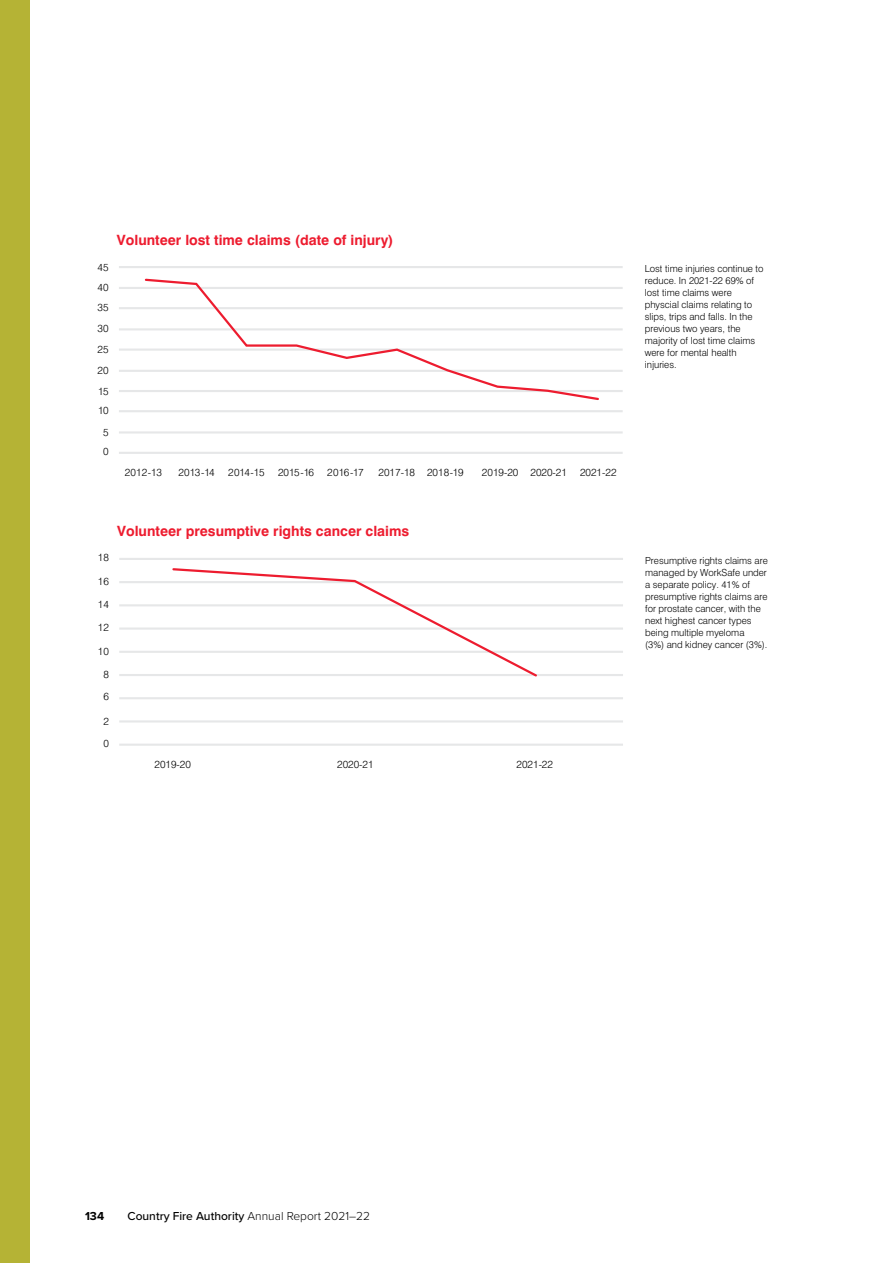
<style>
.page{position:relative;width:893px;height:1263px;background:#fff}
.page>*{position:absolute;margin:0;border:0;box-sizing:border-box;transform-origin:0 0}
.t1{font:700 14.1px "Swiss 721 BT";color:#ed1c2f}
.t2{font:500 12px "Proxima Nova";color:#000}
.t3{font:700 12px "Proxima Nova";color:#000}
.t4{font:300 10.35px "Swiss 721 BT";color:#000}
.t5{font:300 9.75px/12px "Swiss 721 BT";color:#000}
.s1{font-weight:300}
</style>
<div class="page">
<hr style="left:119px;top:431px;width:504px;height:2px;background:#e6e7e8">
<hr style="left:119px;top:410px;width:504px;height:2px;background:#e6e7e8">
<hr style="left:119px;top:390px;width:504px;height:2px;background:#e6e7e8">
<hr style="left:119px;top:370px;width:504px;height:2px;background:#e6e7e8">
<hr style="left:119px;top:348px;width:504px;height:3px;background:#e6e7e8">
<hr style="left:119px;top:328px;width:504px;height:2px;background:#e6e7e8">
<hr style="left:119px;top:307px;width:504px;height:2px;background:#e6e7e8">
<hr style="left:119px;top:287px;width:504px;height:2px;background:#e6e7e8">
<hr style="left:119px;top:266px;width:504px;height:2px;background:#e6e7e8">
<hr style="left:119px;top:452px;width:504px;height:2px;background:#e6e7e8">
<svg style="left:143px;top:278px;width:457px;height:122px"></svg>
<hr style="left:119px;top:558px;width:504px;height:2px;background:#e6e7e8">
<hr style="left:119px;top:581px;width:504px;height:2px;background:#e6e7e8">
<hr style="left:119px;top:604px;width:504px;height:2px;background:#e6e7e8">
<hr style="left:119px;top:627px;width:504px;height:3px;background:#e6e7e8">
<hr style="left:119px;top:651px;width:504px;height:2px;background:#e6e7e8">
<hr style="left:119px;top:674px;width:504px;height:2px;background:#e6e7e8">
<hr style="left:119px;top:697px;width:504px;height:2px;background:#e6e7e8">
<hr style="left:119px;top:720px;width:504px;height:2px;background:#e6e7e8">
<hr style="left:119px;top:744px;width:504px;height:2px;background:#e6e7e8">
<svg style="left:171px;top:568px;width:368px;height:109px"></svg>
<div style="left:0;top:0;width:30px;height:1263px;background:#b5b335"></div>
<p class="t4" style="left:98px;top:261px;width:13px">45</p>
<p class="t4" style="left:98px;top:281px;width:13px">40</p>
<p class="t4" style="left:98px;top:301px;width:13px">35</p>
<p class="t4" style="left:98px;top:322px;width:13px">30</p>
<p class="t4" style="left:98px;top:343px;width:13px">25</p>
<p class="t4" style="left:98px;top:364px;width:13px">20</p>
<p class="t4" style="left:98px;top:385px;width:12px">15</p>
<p class="t4" style="left:98px;top:404px;width:12px">10</p>
<p class="t4" style="left:103px;top:426px;width:7px">5</p>
<p class="t4" style="left:103px;top:445px;width:7px">0</p>
<h1 class="t1" style="left:117px;top:231px;width:278px">Volunteer lost time claims (date of injury)</h1>
<p class="t4" style="left:125px;top:466px;width:39px">2012-13</p>
<p class="t4" style="left:178px;top:466px;width:38px">2013-14</p>
<p class="t4" style="left:228px;top:466px;width:38px">2014-15</p>
<p class="t4" style="left:278px;top:466px;width:38px">2015-16</p>
<p class="t4" style="left:327px;top:466px;width:38px">2016-17</p>
<p class="t4" style="left:379px;top:466px;width:86px">2017-18 2018-19</p>
<p class="t4" style="left:482px;top:466px;width:86px">2019-20 2020-21</p>
<p class="t4" style="left:580px;top:466px;width:38px">2021-22</p>
<p class="t4" style="left:98px;top:551px;width:13px">18</p>
<p class="t4" style="left:98px;top:575px;width:13px">16</p>
<p class="t4" style="left:98px;top:598px;width:13px">14</p>
<p class="t4" style="left:98px;top:621px;width:13px">12</p>
<p class="t4" style="left:98px;top:645px;width:13px">10</p>
<p class="t4" style="left:103px;top:667px;width:7px">8</p>
<p class="t4" style="left:103px;top:690px;width:7px">6</p>
<p class="t4" style="left:103px;top:715px;width:7px">2</p>
<p class="t4" style="left:103px;top:737px;width:7px">0</p>
<h1 class="t1" style="left:117px;top:523px;width:294px">Volunteer presumptive rights cancer claims</h1>
<p class="t4" style="left:154px;top:758px;width:38px">2019-20</p>
<p class="t4" style="left:337px;top:758px;width:38px">2020-21</p>
<p class="t4" style="left:516px;top:758px;width:38px">2021-22</p>
<p class="t5" style="left:645px;top:263px;width:120px">Lost time injuries continue to reduce. In 2021-22 69% of lost time claims were physcial claims relating to slips, trips and falls. In the previous two years, the majority of lost time claims were for mental health injuries.</p>
<p class="t5" style="left:645px;top:554px;width:124px">Presumptive rights claims are managed by WorkSafe under a separate policy. 41% of presumptive rights claims are for prostate cancer, with the next highest cancer types being multiple myeloma<br>(3%) and kidney cancer (3%).</p>
<p class="t3" style="left:85px;top:1207px;width:21px">134</p>
<p class="t2" style="left:128px;top:1207px;width:244px">Country Fire Authority <span class="s1">Annual Report 2021–22</span></p>
</div>
